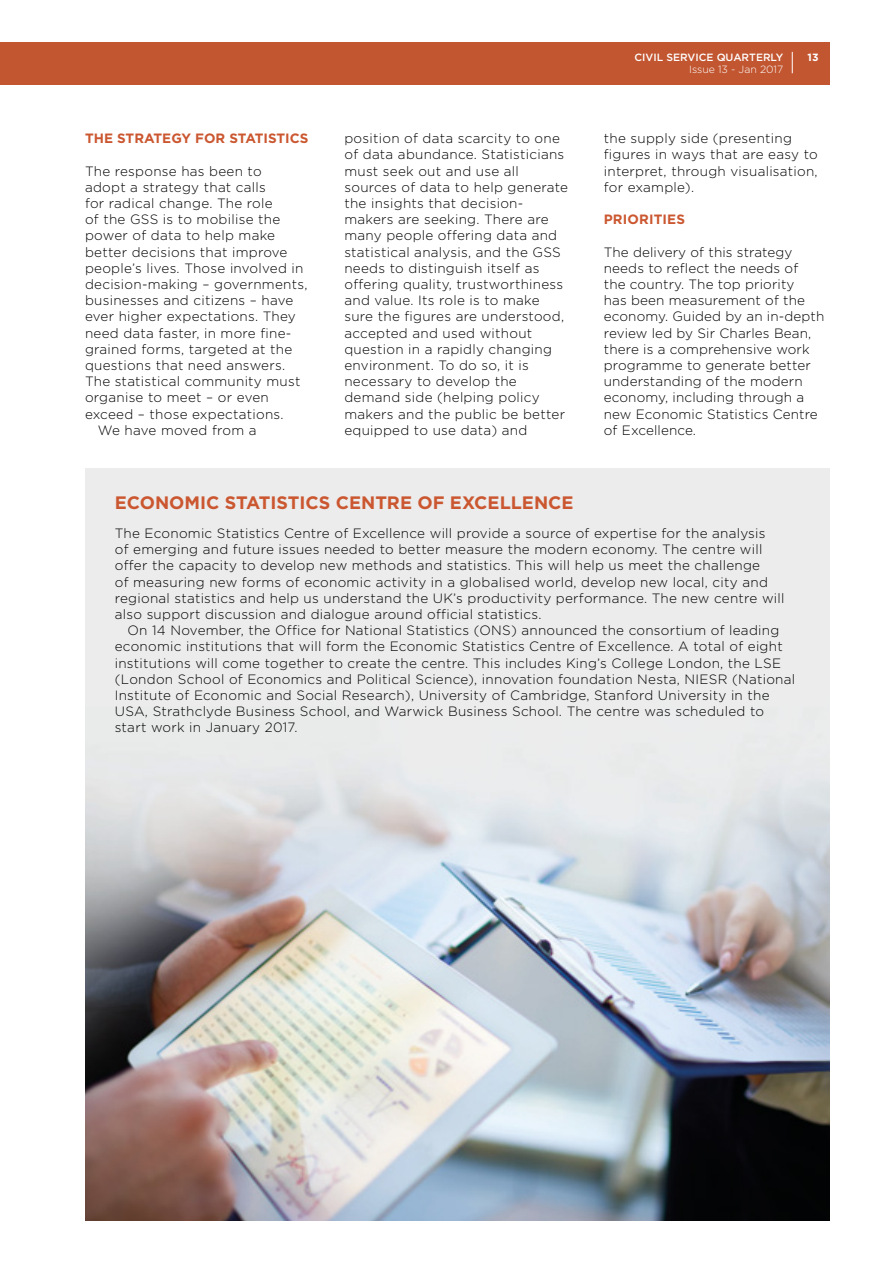
<style>
.page{position:relative;width:893px;height:1263px;background:#fff}
.page>*{position:absolute;margin:0;border:0;box-sizing:border-box;transform-origin:0 0}
.t1{font:700 18px "Gotham";color:#cb5730}
.t2{font:300 13.5px/16.2px "Gotham";letter-spacing:.02em;color:#000}
.t3{font:700 13.5px "Gotham";color:#cb5730}
.t4{font:300 13.5px "Gotham";color:#000}
.t5{font:500 10.5px "Gotham";color:#fff}
.t6{font:300 10.5px "Gotham";color:#fff}
.t7{font:700 10.5px "Gotham";color:#fff}
</style>
<div class="page">
<div style="left:0;top:43px;width:829px;height:42px;background:#c25630"></div>
<svg style="left:792px;top:52px;width:1px;height:21px"></svg>
<img style="left:85px;top:469px;width:744px;height:751px">
<p class="t3" style="left:85px;top:131px;width:225px">THE STRATEGY FOR STATISTICS</p>
<p class="t2" style="left:85px;top:162px;width:224px">The response has been to<br>adopt a strategy that calls<br>for radical change. The role<br>of the GSS is to mobilise the power of data to help make better decisions that improve people’s lives. Those involved in decision-making – governments, businesses and citizens – have ever higher expectations. They need data faster, in more fine&shy;grained forms, targeted at the questions that need answers.<br>The statistical community must organise to meet – or even exceed – those expectations.</p>
<p class="t4" style="left:98px;top:423px;width:160px">We have moved from a</p>
<p class="t5" style="left:634px;top:51px;width:150px">CIVIL SERVICE QUARTERLY</p>
<p class="t6" style="left:689px;top:64px;width:96px">Issue 13 - Jan 2017</p>
<p class="t7" style="left:808px;top:51px;width:12px">13</p>
<p class="t2" style="left:344px;top:130px;width:225px">position of data scarcity to one of data abundance. Statisticians must seek out and use all sources of data to help generate the insights that decision&shy;makers are seeking. There are many people offering data and statistical analysis, and the GSS needs to distinguish itself as offering quality, trustworthiness and value. Its role is to make sure the figures are understood, accepted and used without question in a rapidly changing environment. To do so, it is necessary to develop the demand side (helping policy makers and the public be better equipped to use data) and</p>
<p class="t2" style="left:604px;top:130px;width:215px">the supply side (presenting figures in ways that are easy to interpret, through visualisation, for example).</p>
<p class="t3" style="left:604px;top:212px;width:83px">PRIORITIES</p>
<p class="t2" style="left:604px;top:243px;width:222px">The delivery of this strategy needs to reflect the needs of<br>the country. The top priority<br>has been measurement of the economy. Guided by an in-depth review led by Sir Charles Bean, there is a comprehensive work programme to generate better understanding of the modern economy, including through a new Economic Statistics Centre of Excellence.</p>
<p class="t1" style="left:115px;top:492px;width:460px">ECONOMIC STATISTICS CENTRE OF EXCELLENCE</p>
<p class="t2" style="left:115px;top:525px;width:671px">The Economic Statistics Centre of Excellence will provide a source of expertise for the analysis<br>of emerging and future issues needed to better measure the modern economy. The centre will offer the capacity to develop new methods and statistics. This will help us meet the challenge<br>of measuring new forms of economic activity in a globalised world, develop new local, city and regional statistics and help us understand the UK’s productivity performance. The new centre will also support discussion and dialogue around official statistics.</p>
<p class="t2" style="left:115px;top:622px;width:682px;text-indent:13px">On 14 November, the Office for National Statistics (ONS) announced the consortium of leading economic institutions that will form the Economic Statistics Centre of Excellence. A total of eight institutions will come together to create the centre. This includes King’s College London, the LSE (London School of Economics and Political Science), innovation foundation Nesta, NIESR (National Institute of Economic and Social Research), University of Cambridge, Stanford University in the USA, Strathclyde Business School, and Warwick Business School. The centre was scheduled to start work in January 2017.</p>
</div>
